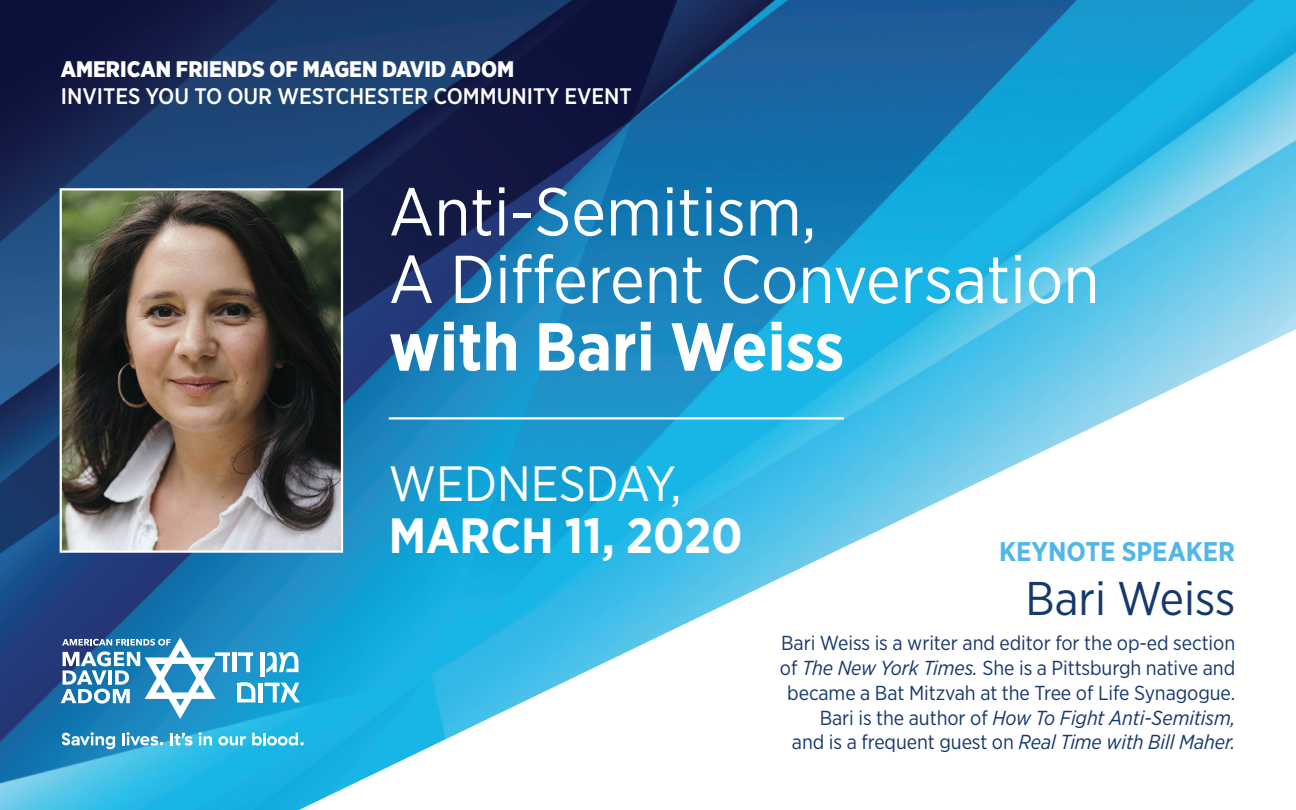
<style>
.page{position:relative;width:1296px;height:810px;background:#fff}
.page>*{position:absolute;margin:0;border:0;box-sizing:border-box;transform-origin:0 0}
.t1{font:67.5px/67.5px "Gotham Narrow";color:#fff}
.t2{font:700 49.5px/51.8px "Gotham Narrow";color:#fff}
.t3{font:47.25px "Gotham Narrow";color:#17386e}
.t4{font:700 27px "Gotham Narrow";color:#50b7e8}
.t5{font:500 22.5px/27px "Gotham Narrow";color:#fff}
.t6{font:20.25px/24.8px "Gotham Narrow";letter-spacing:-.005em;color:#17386e;text-align:right}
.s1{font-weight:900}
.s2{font-weight:700}
.s3{font-weight:400}
.s4{font-style:italic}
</style>
<div class="page">
<img style="left:0;top:0;width:1296px;height:810px">
<svg style="left:299px;top:329px;width:997px;height:481px"></svg>
<svg style="left:61px;top:637px;width:169px;height:82px"></svg>
<hr style="left:232px;top:652px;width:4px;height:20px;background:#fff">
<svg style="left:238px;top:652px;width:15px;height:20px"></svg>
<hr style="left:260px;top:652px;width:4px;height:25px;background:#fff">
<svg style="left:266px;top:652px;width:33px;height:21px"></svg>
<svg style="left:236px;top:682px;width:19px;height:20px"></svg>
<hr style="left:259px;top:683px;width:4px;height:19px;background:#fff">
<svg style="left:265px;top:683px;width:35px;height:19px"></svg>
<svg style="left:62px;top:732px;width:53px;height:17px"></svg>
<svg style="left:122px;top:732px;width:41px;height:14px"></svg>
<svg style="left:170px;top:732px;width:22px;height:14px"></svg>
<svg style="left:199px;top:732px;width:13px;height:13px"></svg>
<svg style="left:218px;top:736px;width:28px;height:10px"></svg>
<svg style="left:252px;top:733px;width:52px;height:13px"></svg>
<img style="left:63px;top:191px;width:277px;height:359px">
<div style="left:60px;top:188px;width:283px;height:365px;border:2px solid #fff"></div>
<hr style="left:389px;top:417px;width:455px;height:3px;background:#fff">
<p class="t5" style="left:61px;top:55px;width:573px"><span class="s1">AMERICAN FRIENDS OF MAGEN DAVID ADOM<br></span>INVITES YOU TO OUR WESTCHESTER COMMUNITY EVENT</p>
<p class="t1" style="left:389px;top:177px;width:712px">Anti-Semitism,<br>A Different Conversation <span class="s2">with Bari Weiss</span></p>
<p class="t2" style="left:389px;top:457px;width:355px"><span class="s3">WEDNESDAY,<br></span>MARCH 11, 2020</p>
<p class="t4" style="left:999px;top:535px;width:238px">KEYNOTE SPEAKER</p>
<p class="t3" style="left:1026px;top:569px;width:211px">Bari Weiss</p>
<p class="t6" style="left:780px;top:630px;width:457px">Bari Weiss is a writer and editor for the op-ed section of <span class="s4">The New York Times.</span> She is a Pittsburgh native and became a Bat Mitzvah at the Tree of Life Synagogue.<br>Bari is the author of <span class="s4">How To Fight Anti-Semitism,<br></span>and is a frequent guest on <span class="s4">Real Time with Bill Maher.</span></p>
</div>
